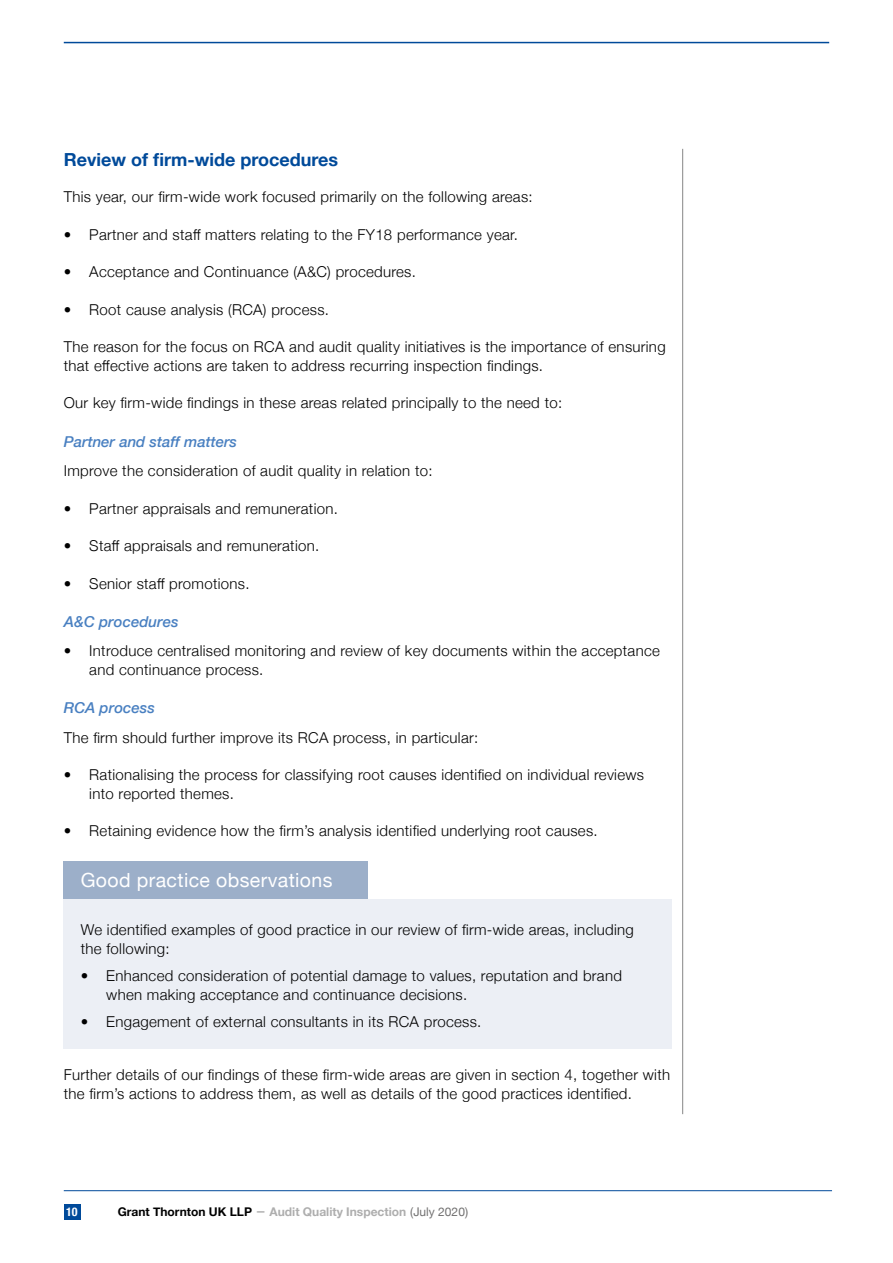
<style>
.page{position:relative;width:893px;height:1263px;background:#fff}
.page>*{position:absolute;margin:0;border:0;box-sizing:border-box;transform-origin:0 0}
.t1{font:19.5px "Helvetica Neue";letter-spacing:.02em;color:#fff}
.t2{font:700 18px "Helvetica Neue";color:#004a9a}
.t3{font:300 15px/18.8px "Helvetica Neue";letter-spacing:.02em;color:#000}
.t4{font:italic 500 15px "Helvetica Neue";color:#4980c1}
.t5{font:700 12px "Helvetica Neue";color:#aeaeae}
.t6{font:700 condensed 12px "Helvetica Neue";color:#fff}
.s1{color:#000}
.s2{font-family:"Minion Pro";font-weight:400;font-size:18px;color:#878787}
.s3{font-weight:400;color:#706f6f}
</style>
<div class="page">
<div style="left:64px;top:1204px;width:16px;height:16px;background:#004a9a"></div>
<hr style="left:64px;top:42px;width:765px;height:1px;background:#004a9a">
<hr style="left:682px;top:149px;width:1px;height:965px;background:#878787">
<hr style="left:64px;top:1190px;width:768px;height:1px;background:#004a9a">
<div style="left:64px;top:861px;width:304px;height:38px;background:#9cafc9"></div>
<div style="left:64px;top:899px;width:608px;height:149px;background:#eceff5"></div>
<p class="t2" style="left:64px;top:146px;width:276px">Review of firm-wide procedures</p>
<p class="t3" style="left:64px;top:186px;width:470px">This year, our firm-wide work focused primarily on the following areas:</p>
<p class="t3" style="left:64px;top:224px;width:456px">• Partner and staff matters relating to the FY18 performance year.</p>
<p class="t3" style="left:64px;top:261px;width:354px">• Acceptance and Continuance (A&amp;C) procedures.</p>
<p class="t3" style="left:64px;top:299px;width:267px">• Root cause analysis (RCA) process.</p>
<p class="t3" style="left:64px;top:336px;width:603px">The reason for the focus on RCA and audit quality initiatives is the importance of ensuring that effective actions are taken to address recurring inspection findings.</p>
<p class="t3" style="left:64px;top:393px;width:500px">Our key firm-wide findings in these areas related principally to the need to:</p>
<p class="t4" style="left:64px;top:428px;width:175px">Partner and staff matters</p>
<p class="t3" style="left:64px;top:460px;width:370px">Improve the consideration of audit quality in relation to:</p>
<p class="t3" style="left:64px;top:498px;width:276px">• Partner appraisals and remuneration.</p>
<p class="t3" style="left:64px;top:535px;width:257px">• Staff appraisals and remuneration.</p>
<p class="t3" style="left:64px;top:573px;width:187px">• Senior staff promotions.</p>
<p class="t4" style="left:64px;top:609px;width:116px">A&amp;C procedures</p>
<p class="t3" style="left:89px;top:640px;width:572px;text-indent:-26px">• Introduce centralised monitoring and review of key documents within the acceptance and continuance process.</p>
<p class="t4" style="left:64px;top:695px;width:93px">RCA process</p>
<p class="t3" style="left:64px;top:727px;width:416px">The firm should further improve its RCA process, in particular:</p>
<p class="t3" style="left:89px;top:764px;width:556px;text-indent:-26px">• Rationalising the process for classifying root causes identified on individual reviews into reported themes.</p>
<p class="t3" style="left:64px;top:820px;width:535px">• Retaining evidence how the firm’s analysis identified underlying root causes.</p>
<h1 class="t1" style="left:81px;top:866px;width:253px">Good practice observations</h1>
<p class="t3" style="left:81px;top:919px;width:555px">We identified examples of good practice in our review of firm-wide areas, including the following:</p>
<p class="t3" style="left:106px;top:965px;width:517px;text-indent:-26px">• Enhanced consideration of potential damage to values, reputation and brand when making acceptance and continuance decisions.</p>
<p class="t3" style="left:81px;top:1011px;width:402px">• Engagement of external consultants in its RCA process.</p>
<p class="t3" style="left:64px;top:1064px;width:608px">Further details of our findings of these firm-wide areas are given in section 4, together with the firm’s actions to address them, as well as details of the good practices identified.</p>
<p class="t6" style="left:66px;top:1202px;width:13px">10</p>
<p class="t5" style="left:118px;top:1203px;width:352px"><span class="s1">Grant Thornton UK LLP</span> <span class="s2">–</span> Audit Quality Inspection <span class="s3">(July 2020)</span></p>
</div>
